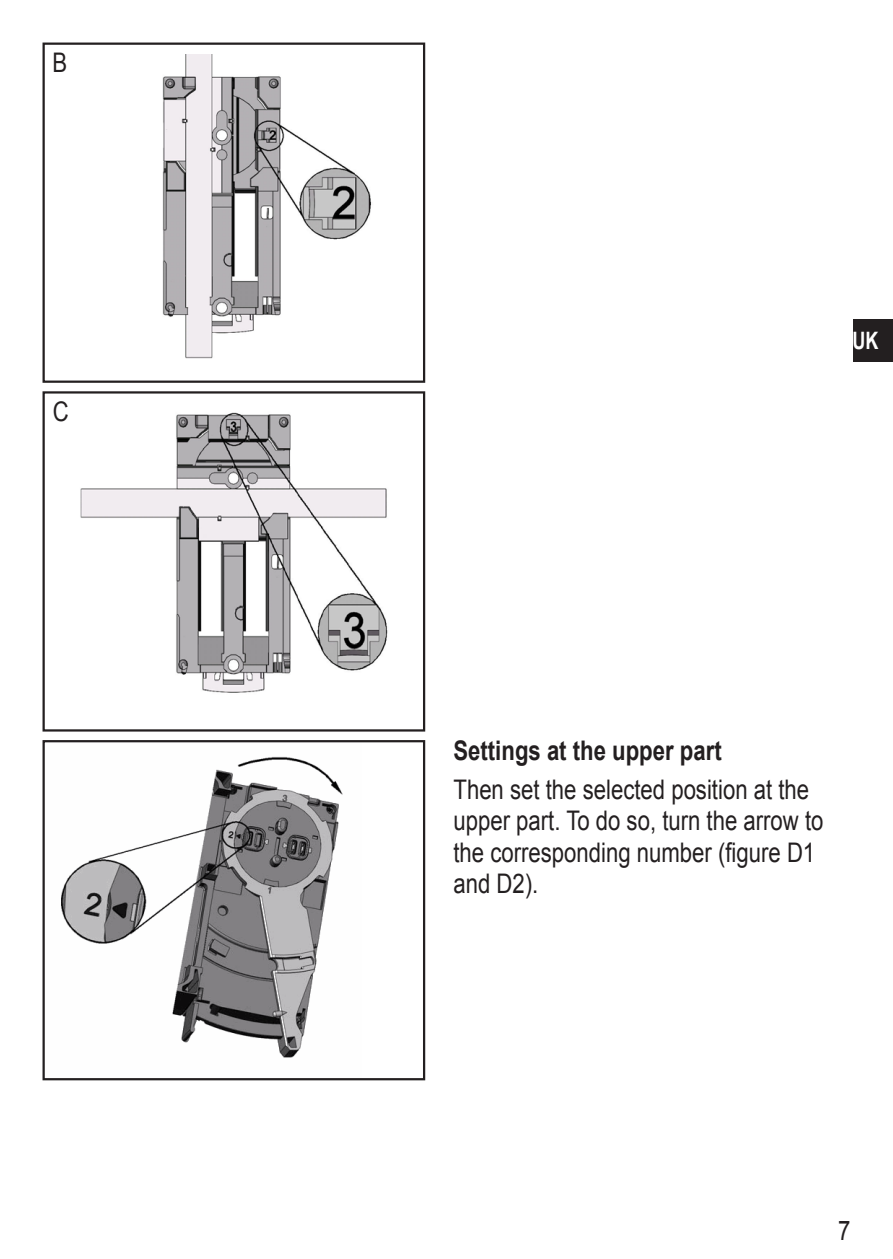
<style>
.page{position:relative;width:893px;height:1259px;background:#fff}
.page>*{position:absolute;margin:0;border:0;box-sizing:border-box;transform-origin:0 0}
.t1{font:27px/31.5px "Arial";color:#231f20;scale:.82 1}
.t2{font:700 27px "Arial";color:#231f20;scale:.82 1}
.t3{font:700 24px "Arial";color:#fff;scale:.75 1}
</style>
<div class="page">
<div style="left:853px;top:319px;width:40px;height:42px;background:#231f20"></div>
<img style="left:162px;top:54px;width:210px;height:305px">
<div style="left:43px;top:43px;width:382px;height:340px;border:2px solid #231f20"></div>
<img style="left:80px;top:412px;width:308px;height:281px">
<div style="left:43px;top:391px;width:382px;height:340px;border:2px solid #231f20"></div>
<img style="left:61px;top:756px;width:282px;height:302px">
<div style="left:43px;top:740px;width:382px;height:340px;border:2px solid #231f20"></div>
<p class="t1" style="left:52px;top:47px;width:20px">B</p>
<p class="t1" style="left:53px;top:396px;width:21px">C</p>
<p class="t3" style="left:853px;top:325px;width:36px">UK</p>
<p class="t2" style="left:453px;top:732px;width:329px">Settings at the upper part</p>
<p class="t1" style="left:453px;top:774px;width:453px">Then set the selected position at the upper part. To do so, turn the arrow to the corresponding number (figure D1 and D2).</p>
</div>
